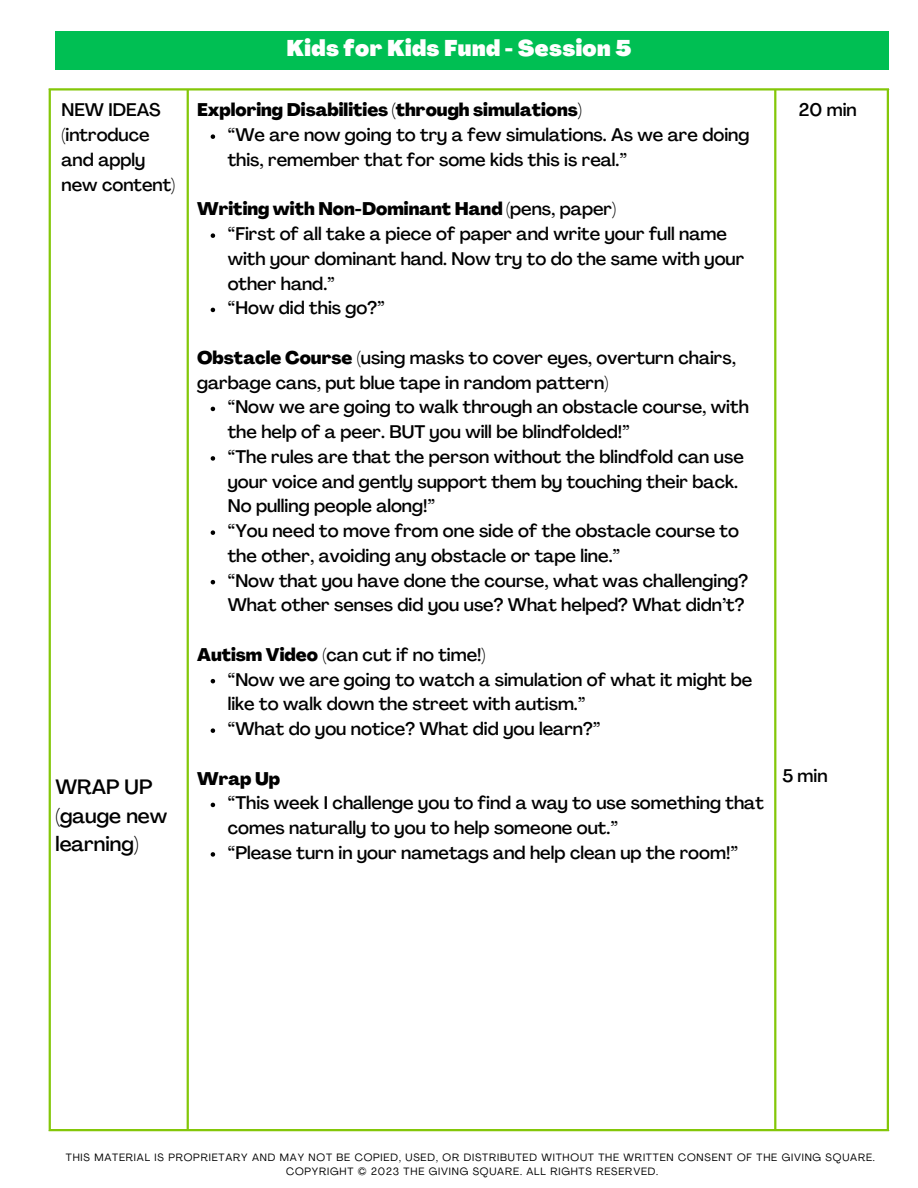
<style>
.page{position:relative;width:918px;height:1188px;background:#fff}
.page>*{position:absolute;margin:0;border:0;box-sizing:border-box;transform-origin:0 0}
.t1{font:900 22.35px "Agrandir";letter-spacing:.02em;color:#fff}
.t2{font:500 20.55px/28.2px "Agrandir";color:#000}
.t3{font:500 18px/24.8px "Agrandir";color:#000}
.t4{font:800 18px "Agrandir";color:#000}
.t5{font:10.5px "Agrandir";letter-spacing:.075em;color:#000}
.s1{font-weight:500}
.s2{font-weight:800}
</style>
<div class="page">
<div style="left:56px;top:31px;width:833px;height:39px;background:#00bf53"></div>
<hr style="left:49px;top:91px;width:2px;height:1038px;background:#84c709">
<hr style="left:187px;top:91px;width:2px;height:1038px;background:#84c709">
<hr style="left:774px;top:91px;width:2px;height:1038px;background:#84c709">
<hr style="left:887px;top:91px;width:2px;height:1038px;background:#84c709">
<hr style="left:49px;top:88px;width:840px;height:3px;background:#84c709">
<hr style="left:49px;top:1129px;width:840px;height:2px;background:#84c709">
<svg style="left:211px;top:134px;width:4px;height:5px"></svg>
<svg style="left:211px;top:233px;width:4px;height:5px"></svg>
<svg style="left:211px;top:308px;width:4px;height:4px"></svg>
<svg style="left:211px;top:407px;width:4px;height:4px"></svg>
<svg style="left:211px;top:456px;width:4px;height:5px"></svg>
<svg style="left:211px;top:530px;width:4px;height:5px"></svg>
<svg style="left:211px;top:580px;width:4px;height:4px"></svg>
<svg style="left:211px;top:679px;width:4px;height:4px"></svg>
<svg style="left:211px;top:728px;width:4px;height:5px"></svg>
<svg style="left:211px;top:803px;width:4px;height:4px"></svg>
<svg style="left:211px;top:852px;width:4px;height:5px"></svg>
<p class="t1" style="left:287px;top:39px;width:346px">Kids for Kids Fund - Session 5</p>
<h1 class="t4" style="left:197px;top:103px;width:386px">Exploring Disabilities (through simulations)</h1>
<h2 class="t3" style="left:228px;top:124px;width:523px">“We are now going to try a few simulations. As we are doing this, remember that for some kids this is real.”</h2>
<h1 class="t4" style="left:197px;top:202px;width:421px">Writing with Non-Dominant Hand <span class="s1">(pens, paper)</span></h1>
<h2 class="t3" style="left:228px;top:223px;width:518px">“First of all take a piece of paper and write your full name with your dominant hand. Now try to do the same with your other hand.”</h2>
<p class="t3" style="left:228px;top:298px;width:159px">“How did this go?”</p>
<h2 class="t3" style="left:197px;top:347px;width:540px"><span class="s2">Obstacle Course</span> (using masks to cover eyes, overturn chairs, garbage cans, put blue tape in random pattern)</h2>
<p class="t3" style="left:228px;top:397px;width:523px">“Now we are going to walk through an obstacle course, with the help of a peer. BUT you will be blindfolded!”</p>
<p class="t3" style="left:228px;top:446px;width:518px">“The rules are that the person without the blindfold can use your voice and gently support them by touching their back.<br>No pulling people along!”</p>
<h2 class="t3" style="left:228px;top:520px;width:513px">“You need to move from one side of the obstacle course to the other, avoiding any obstacle or tape line.”</h2>
<p class="t3" style="left:228px;top:570px;width:522px">“Now that you have done the course, what was challenging?<br>What other senses did you use? What helped? What didn’t?</p>
<p class="t3" style="left:197px;top:644px;width:290px"><span class="s2">Autism Video</span> (can cut if no time!)</p>
<p class="t3" style="left:228px;top:669px;width:526px">“Now we are going to watch a simulation of what it might be like to walk down the street with autism.”</p>
<p class="t3" style="left:228px;top:718px;width:374px">“What do you notice? What did you learn?”</p>
<h2 class="t4" style="left:197px;top:771px;width:85px">Wrap Up</h2>
<p class="t3" style="left:228px;top:793px;width:538px">“This week I challenge you to find a way to use something that comes naturally to you to help someone out.”</p>
<p class="t3" style="left:228px;top:842px;width:512px">“Please turn in your nametags and help clean up the room!”</p>
<h2 class="t3" style="left:62px;top:100px;width:101px">NEW IDEAS</h2>
<h2 class="t3" style="left:799px;top:100px;width:59px">20 min</h2>
<h2 class="t3" style="left:62px;top:124px;width:115px">(introduce and apply new content)</h2>
<p class="t3" style="left:782px;top:765px;width:47px">5 min</p>
<p class="t2" style="left:56px;top:775px;width:113px">WRAP UP (gauge new learning)</p>
<h2 class="t5" style="left:66px;top:1153px;width:811px">THIS MATERIAL IS PROPRIETARY AND MAY NOT BE COPIED, USED, OR DISTRIBUTED WITHOUT THE WRITTEN CONSENT OF THE GIVING SQUARE.</h2>
<p class="t5" style="left:286px;top:1167px;width:374px">COPYRIGHT © 2023 THE GIVING SQUARE. ALL RIGHTS RESERVED.</p>
</div>
